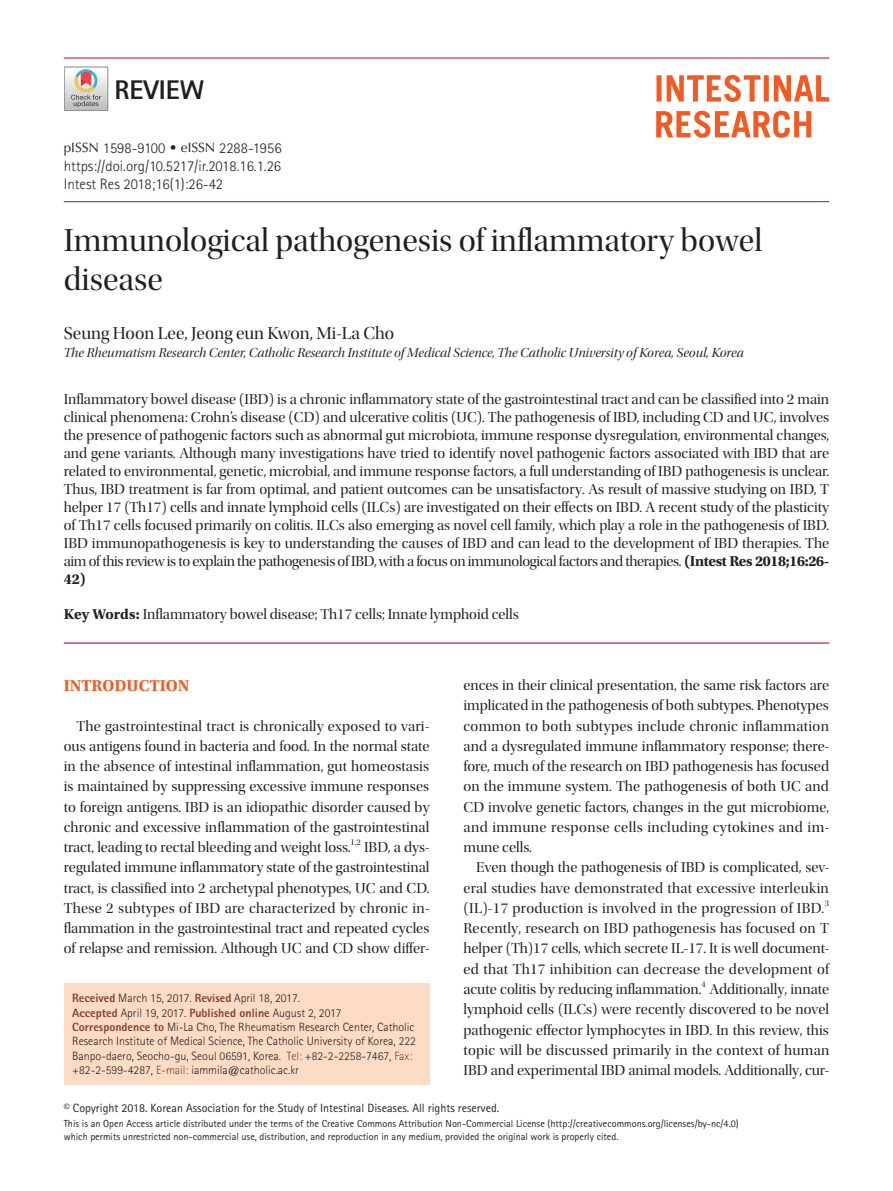
<style>
.page{position:relative;width:893px;height:1191px;background:#fff}
.page>*{position:absolute;margin:0;border:0;box-sizing:border-box;transform-origin:0 0}
.t1{font:33px/39.6px "Utopia Std Disp";color:#231f20}
.t2{font:800 27px "Rotis Sans Serif Std";color:#231f20}
.t3{font:18px "Utopia Std Disp";color:#231f20}
.t4{font:700 16.5px "Utopia Std";color:#f15a22}
.t5{font:15px/20.2px "Utopia Std Disp";color:#231f20;text-align:justify}
.t6{font:300 15px/18px "Rotis Sans Serif Std";color:#231f20;text-align:justify}
.t7{font:700 15px "Utopia Std";color:#231f20}
.t8{font:13.5px "Utopia Std Disp It";color:#231f20}
.t9{font:300 12px/14.4px "Rotis Sans Serif Std";color:#231f20}
.t10{font:12px "Rotis Sans Serif Std";color:#231f20}
.t11{font:10.2px/12.3px "Rotis Sans Serif Std";color:#231f20}
.t12{font:8.7px "Utopia Std Disp";color:#231f20}
.s1{font-family:"Optima LT Std";font-weight:400;font-size:13.5px}
.s2{font-family:"Utopia Std";font-weight:700}
.s3{font-weight:800;color:#843e2f}
.s4{color:#843e2f}
</style>
<div class="page">
<hr style="left:64px;top:58px;width:765px;height:1px;background:#b51218">
<hr style="left:64px;top:201px;width:765px;height:1px;background:#b51218">
<svg style="left:656px;top:111px;width:155px;height:27px"></svg>
<svg style="left:656px;top:75px;width:173px;height:27px"></svg>
<svg style="left:64px;top:67px;width:44px;height:44px;background:#c9c4bf"></svg>
<div style="left:64px;top:983px;width:365px;height:101px;background:#fddbc5"></div>
<hr style="left:64px;top:642px;width:765px;height:1px;background:#b51218">
<h2 class="t2" style="left:114px;top:73px;width:92px">REVIEW</h2>
<p class="t6" style="left:64px;top:139px;width:219px"><span class="s1">pISSN</span> 1598-9100 <span class="s1">• eISSN</span> 2288-1956 https://doi.org/10.5217/ir.2018.16.1.26<br>Intest Res 2018;16(1):26-42</p>
<h1 class="t1" style="left:64px;top:221px;width:700px">Immunological pathogenesis of inflammatory bowel disease</h1>
<p class="t3" style="left:64px;top:323px;width:332px">Seung Hoon Lee, Jeong eun Kwon, Mi-La Cho</p>
<p class="t8" style="left:64px;top:345px;width:681px">The Rheumatism Research Center, Catholic Research Institute of Medical Science, The Catholic University of Korea, Seoul, Korea</p>
<p class="t5" style="left:64px;top:390px;width:767px;line-height:18px">Inflammatory bowel disease (IBD) is a chronic inflammatory state of the gastrointestinal tract and can be classified into 2 main clinical phenomena: Crohn’s disease (CD) and ulcerative colitis (UC). The pathogenesis of IBD, including CD and UC, involves the presence of pathogenic factors such as abnormal gut microbiota, immune response dysregulation, environmental changes, and gene variants. Although many investigations have tried to identify novel pathogenic factors associated with IBD that are related to environmental, genetic, microbial, and immune response factors, a full understanding of IBD pathogenesis is unclear.<br>Thus, IBD treatment is far from optimal, and patient outcomes can be unsatisfactory. As result of massive studying on IBD, T helper 17 (Th17) cells and innate lymphoid cells (ILCs) are investigated on their effects on IBD. A recent study of the plasticity of Th17 cells focused primarily on colitis. ILCs also emerging as novel cell family, which play a role in the pathogenesis of IBD.<br>IBD immunopathogenesis is key to understanding the causes of IBD and can lead to the development of IBD therapies. The aim of this review is to explain the pathogenesis of IBD, with a focus on immunological factors and therapies. <span class="s2">(Intest Res 2018;16:26-</span></p>
<p class="t7" style="left:64px;top:570px;width:24px">42)</p>
<p class="t5" style="left:64px;top:604px;width:457px"><span class="s2">Key Words:</span> Inflammatory bowel disease; Th17 cells; Innate lymphoid cells</p>
<p class="t4" style="left:64px;top:676px;width:127px">INTRODUCTION</p>
<p class="t5" style="left:64px;top:716px;width:367px;text-indent:13px">The gastrointestinal tract is chronically exposed to vari&shy;ous antigens found in bacteria and food. In the normal state in the absence of intestinal inflammation, gut homeostasis is maintained by suppressing excessive immune responses to foreign antigens. IBD is an idiopathic disorder caused by chronic and excessive inflammation of the gastrointestinal tract, leading to rectal bleeding and weight loss.</p>
<p class="t12" style="left:351px;top:837px;width:12px">1,2</p>
<p class="t5" style="left:64px;top:837px;width:367px;text-indent:300px">IBD, a dys&shy;regulated immune inflammatory state of the gastrointestinal tract, is classified into 2 archetypal phenotypes, UC and CD.<br>These 2 subtypes of IBD are characterized by chronic in&shy;flammation in the gastrointestinal tract and repeated cycles of relapse and remission. Although UC and CD show differ-</p>
<p class="t9" style="left:72px;top:991px;width:345px"><span class="s3">Received</span> March 15, 2017. <span class="s3">Revised</span> April 18, 2017.<br><span class="s3">Accepted</span> April 19, 2017. <span class="s3">Published online</span> August 2, 2017<br><span class="s3">Correspondence to</span> Mi-La Cho, The Rheumatism Research Center, Catholic Research Institute of Medical Science, The Catholic University of Korea, 222<br>Banpo-daero, Seocho-gu, Seoul 06591, Korea. <span class="s4">Tel:</span> +82-2-2258-7467, <span class="s4">Fax: </span>+82-2-599-4287, <span class="s4">E-mail:</span> iammila@catholic.ac.kr</p>
<p class="t5" style="left:463px;top:675px;width:367px">ences in their clinical presentation, the same risk factors are implicated in the pathogenesis of both subtypes. Phenotypes common to both subtypes include chronic inflammation and a dysregulated immune inflammatory response; there&shy;fore, much of the research on IBD pathogenesis has focused on the immune system. The pathogenesis of both UC and CD involve genetic factors, changes in the gut microbiome, and immune response cells including cytokines and im&shy;mune cells.</p>
<p class="t5" style="left:463px;top:857px;width:367px;text-indent:13px">Even though the pathogenesis of IBD is complicated, sev&shy;eral studies have demonstrated that excessive interleukin (IL)-17 production is involved in the progression of IBD.</p>
<p class="t12" style="left:825px;top:898px;width:6px">3</p>
<p class="t5" style="left:463px;top:918px;width:367px">Recently, research on IBD pathogenesis has focused on T helper (Th)17 cells, which secrete IL-17. It is well document&shy;ed that Th17 inhibition can decrease the development of acute colitis by reducing inflammation.</p>
<p class="t12" style="left:701px;top:979px;width:6px">4</p>
<p class="t5" style="left:463px;top:979px;width:367px;text-indent:246px">Additionally, innate lymphoid cells (ILCs) were recently discovered to be novel pathogenic effector lymphocytes in IBD. In this review, this topic will be discussed primarily in the context of human IBD and experimental IBD animal models. Additionally, cur-</p>
<p class="t10" style="left:64px;top:1101px;width:437px">© Copyright 2018. Korean Association for the Study of Intestinal Diseases. All rights reserved.</p>
<p class="t11" style="left:64px;top:1117px;width:676px">This is an Open Access article distributed under the terms of the Creative Commons Attribution Non-Commercial License (http://creativecommons.org/licenses/by-nc/4.0) which permits unrestricted non-commercial use, distribution, and reproduction in any medium, provided the original work is properly cited.</p>
</div>
